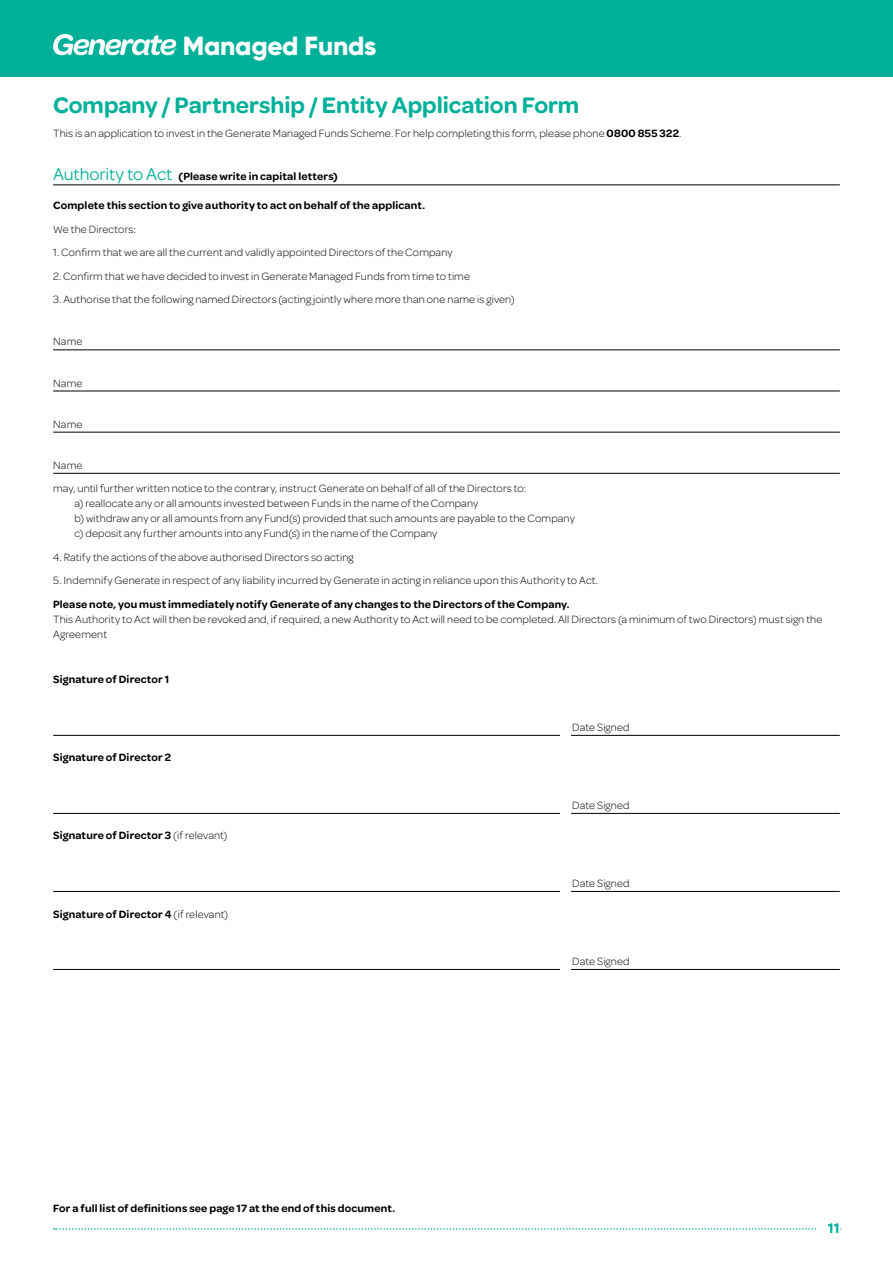
<style>
.page{position:relative;width:893px;height:1263px;background:#fff}
.page>*{position:absolute;margin:0;border:0;box-sizing:border-box;transform-origin:0 0}
.t1{font:800 26.25px "Gilroy";letter-spacing:-.01em;color:#fff}
.t2{font:600 24px "Omnes";color:#00b098}
.t3{font:600 15px "Omnes";color:#00b098}
.t4{font:300 11.25px/15px "Omnes";letter-spacing:.015em;color:#000}
.t5{font:600 11.25px "Omnes";letter-spacing:.015em;color:#000}
.s1{font-weight:600}
.s2{font-weight:400;font-size:18px;color:#00b098}
.s3{font-weight:300}
</style>
<div class="page">
<svg style="left:54px;top:1228px;width:764px;height:2px"></svg>
<div style="left:0;top:0;width:893px;height:76px;background:#00b098"></div>
<svg style="left:53px;top:34px;width:123px;height:21px"></svg>
<hr style="left:53px;top:184px;width:787px;height:1px;background:#000">
<hr style="left:53px;top:350px;width:787px;height:1px;background:#000">
<hr style="left:53px;top:391px;width:787px;height:1px;background:#000">
<hr style="left:53px;top:432px;width:787px;height:1px;background:#000">
<hr style="left:53px;top:473px;width:787px;height:1px;background:#000">
<hr style="left:53px;top:735px;width:787px;height:1px;background:#000">
<hr style="left:53px;top:813px;width:787px;height:1px;background:#000">
<hr style="left:53px;top:891px;width:787px;height:1px;background:#000">
<hr style="left:53px;top:969px;width:787px;height:1px;background:#000">
<div style="left:560px;top:715px;width:11px;height:261px;background:#fff"></div>
<h1 class="t1" style="left:183px;top:29px;width:195px">Managed Funds</h1>
<h2 class="t2" style="left:53px;top:91px;width:528px">Company / Partnership / Entity Application Form</h2>
<p class="t4" style="left:53px;top:125px;width:630px">This is an application to invest in the Generate Managed Funds Scheme. For help completing this form, please phone <span class="s1">0800 855 322</span>.</p>
<p class="t5" style="left:53px;top:170px;width:286px"><span class="s2">Authority to Act</span> (Please write in capital letters)</p>
<p class="t5" style="left:53px;top:199px;width:374px">Complete this section to give authority to act on behalf of the applicant.</p>
<p class="t4" style="left:53px;top:222px;width:84px">We the Directors:</p>
<p class="t4" style="left:53px;top:245px;width:401px">1. Confirm that we are all the current and validly appointed Directors of the Company</p>
<p class="t4" style="left:53px;top:269px;width:418px">2. Confirm that we have decided to invest in Generate Managed Funds from time to time</p>
<p class="t4" style="left:53px;top:292px;width:463px">3. Authorise that the following named Directors (acting jointly where more than one name is given)</p>
<p class="t4" style="left:53px;top:334px;width:31px">Name</p>
<p class="t4" style="left:53px;top:375px;width:31px">Name</p>
<p class="t4" style="left:53px;top:416px;width:31px">Name</p>
<p class="t4" style="left:53px;top:453px;width:475px;line-height:23.5px">Name<br>may, until further written notice to the contrary, instruct Generate on behalf of all of the Directors to:</p>
<p class="t4" style="left:74px;top:496px;width:502px">a) reallocate any or all amounts invested between Funds in the name of the Company<br>b) withdraw any or all amounts from any Fund(s) provided that such amounts are payable to the Company c) deposit any further amounts into any Fund(s) in the name of the Company</p>
<p class="t4" style="left:53px;top:550px;width:302px">4. Ratify the actions of the above authorised Directors so acting</p>
<p class="t4" style="left:53px;top:573px;width:546px">5. Indemnify Generate in respect of any liability incurred by Generate in acting in reliance upon this Authority to Act.</p>
<p class="t5" style="left:53px;top:598px;width:518px">Please note, you must immediately notify Generate of any changes to the Directors of the Company.</p>
<p class="t4" style="left:53px;top:612px;width:771px">This Authority to Act will then be revoked and, if required, a new Authority to Act will need to be completed. All Directors (a minimum of two Directors) must sign the<br>Agreement</p>
<p class="t5" style="left:53px;top:673px;width:118px">Signature of Director 1</p>
<p class="t4" style="left:572px;top:720px;width:59px">Date Signed</p>
<p class="t5" style="left:53px;top:751px;width:119px">Signature of Director 2</p>
<p class="t4" style="left:572px;top:798px;width:59px">Date Signed</p>
<p class="t5" style="left:53px;top:829px;width:176px">Signature of Director 3 <span class="s3">(if relevant)</span></p>
<p class="t4" style="left:572px;top:876px;width:59px">Date Signed</p>
<p class="t5" style="left:53px;top:907px;width:176px">Signature of Director 4 <span class="s3">(if relevant)</span></p>
<p class="t4" style="left:572px;top:954px;width:59px">Date Signed</p>
<p class="t5" style="left:53px;top:1202px;width:343px">For a full list of definitions see page 17 at the end of this document.</p>
<h3 class="t3" style="left:828px;top:1220px;width:14px">11</h3>
</div>
